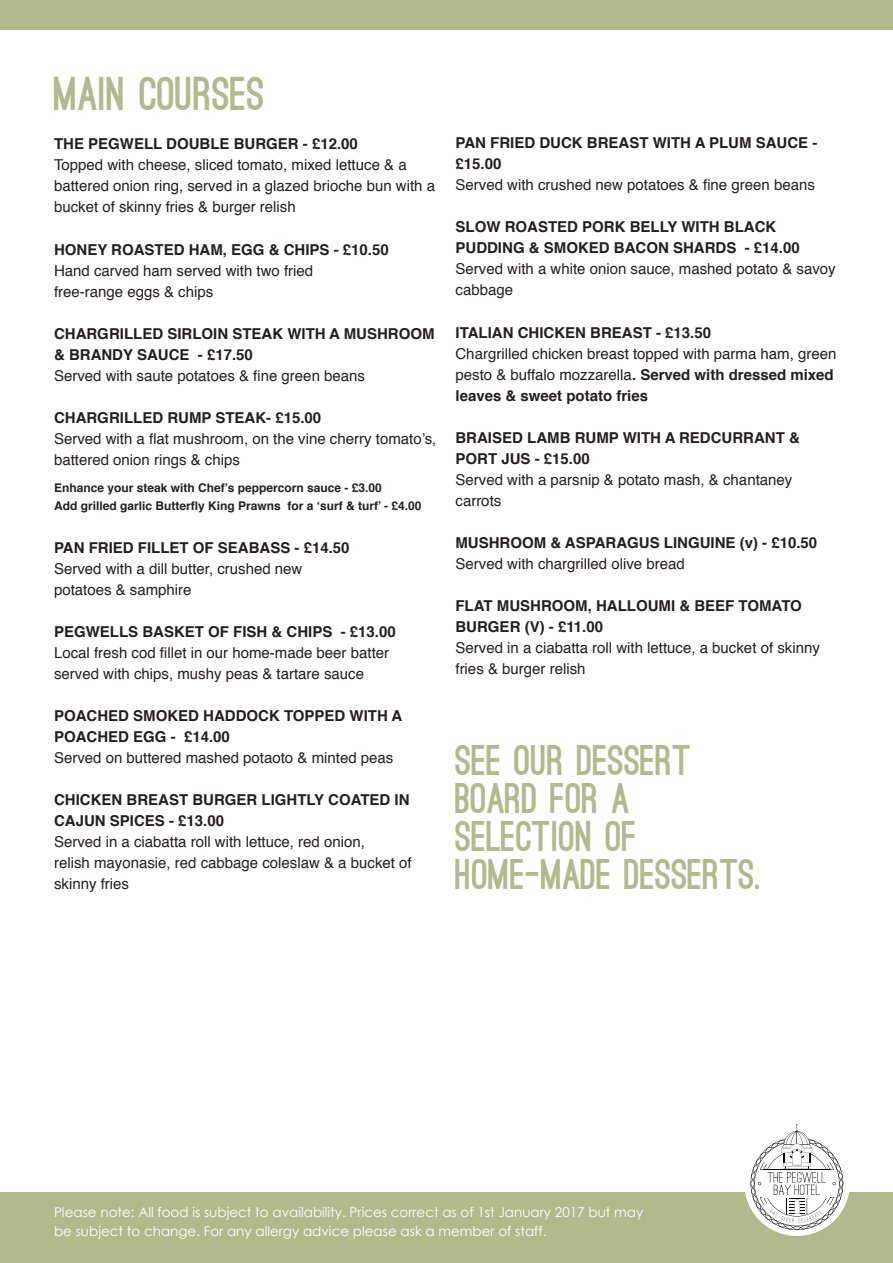
<style>
.page{position:relative;width:893px;height:1263px;background:#fff}
.page>*{position:absolute;margin:0;border:0;box-sizing:border-box;transform-origin:0 0}
.t1{font:900 45px "Ostrich Sans";color:#b1ba8c}
.t2{font:900 40.8px/38px "Ostrich Sans";color:#b1ba8c}
.t3{font:15px/21px "Helvetica";color:#231f20}
.t4{font:700 15px/21px "Helvetica";color:#231f20}
.t5{font:13.5px/19.2px "Century Gothic";color:#fff}
.t6{font:700 12px "Helvetica";color:#231f20}
.s1{font-weight:700}
.s2{font-weight:400}
</style>
<div class="page">
<div style="left:0;top:1193px;width:893px;height:70px;background:#b1ba8c"></div>
<div style="left:0;top:0;width:893px;height:30px;background:#b1ba8c"></div>
<div style="left:744px;top:1130px;width:106px;height:106px;background:#fff;border-radius:50%"></div>
<svg style="left:751px;top:1124px;width:92px;height:106px"></svg>
<p class="t1" style="left:54px;top:77px;width:213px">MAIN COURSES</p>
<p class="t3" style="left:54px;top:134px;width:383px"><span class="s1">THE PEGWELL DOUBLE BURGER - £12.00<br></span>Topped with cheese, sliced tomato, mixed lettuce &amp; a battered onion ring, served in a glazed brioche bun with a bucket of skinny fries &amp; burger relish</p>
<p class="t3" style="left:54px;top:239px;width:336px"><span class="s1">HONEY ROASTED HAM, EGG &amp; CHIPS - £10.50<br></span>Hand carved ham served with two fried<br>free-range eggs &amp; chips</p>
<p class="t4" style="left:54px;top:323px;width:382px">CHARGRILLED SIRLOIN STEAK WITH A MUSHROOM &amp; BRANDY SAUCE - £17.50<br><span class="s2">Served with saute potatoes &amp; fine green beans</span></p>
<p class="t3" style="left:54px;top:408px;width:384px"><span class="s1">CHARGRILLED RUMP STEAK- £15.00<br></span>Served with a flat mushroom, on the vine cherry tomato’s, battered onion rings &amp; chips</p>
<p class="t6" style="left:54px;top:478px;width:329px">Enhance your steak with Chef’s peppercorn sauce - £3.00</p>
<p class="t6" style="left:54px;top:496px;width:369px">Add grilled garlic Butterfly King Prawns for a ‘surf &amp; turf’ - £4.00</p>
<p class="t3" style="left:54px;top:537px;width:297px"><span class="s1">PAN FRIED FILLET OF SEABASS - £14.50<br></span>Served with a dill butter, crushed new potatoes &amp; samphire</p>
<p class="t3" style="left:54px;top:622px;width:343px"><span class="s1">PEGWELLS BASKET OF FISH &amp; CHIPS - £13.00<br></span>Local fresh cod fillet in our home-made beer batter served with chips, mushy peas &amp; tartare sauce</p>
<p class="t4" style="left:54px;top:706px;width:350px">POACHED SMOKED HADDOCK TOPPED WITH A<br>POACHED EGG - £14.00<br><span class="s2">Served on buttered mashed potaoto &amp; minted peas</span></p>
<p class="t3" style="left:54px;top:790px;width:359px"><span class="s1">CHICKEN BREAST BURGER LIGHTLY COATED IN CAJUN SPICES - £13.00<br></span>Served in a ciabatta roll with lettuce, red onion,<br>relish mayonasie, red cabbage coleslaw &amp; a bucket of skinny fries</p>
<p class="t3" style="left:455px;top:133px;width:363px"><span class="s1">PAN FRIED DUCK BREAST WITH A PLUM SAUCE - £15.00<br></span>Served with crushed new potatoes &amp; fine green beans</p>
<p class="t4" style="left:455px;top:217px;width:382px">SLOW ROASTED PORK BELLY WITH BLACK PUDDING &amp; SMOKED BACON SHARDS - £14.00<br><span class="s2">Served with a white onion sauce, mashed potato &amp; savoy cabbage</span></p>
<p class="t4" style="left:455px;top:322px;width:382px">ITALIAN CHICKEN BREAST - £13.50<br><span class="s2">Chargrilled chicken breast topped with parma ham, green pesto &amp; buffalo mozzarella</span>. Served with dressed mixed leaves &amp; sweet potato fries</p>
<p class="t3" style="left:455px;top:427px;width:346px"><span class="s1">BRAISED LAMB RUMP WITH A REDCURRANT &amp;<br>PORT JUS - £15.00<br></span>Served with a parsnip &amp; potato mash, &amp; chantaney carrots</p>
<p class="t4" style="left:455px;top:532px;width:363px">MUSHROOM &amp; ASPARAGUS LINGUINE (v) - £10.50<br><span class="s2">Served with chargrilled olive bread</span></p>
<p class="t3" style="left:455px;top:596px;width:366px"><span class="s1">FLAT MUSHROOM, HALLOUMI &amp; BEEF TOMATO BURGER (V) - £11.00<br></span>Served in a ciabatta roll with lettuce, a bucket of skinny fries &amp; burger relish</p>
<p class="t2" style="left:455px;top:743px;width:309px">SEE OUR DESSERT<br>BOARD FOR A<br>SELECTION OF<br>HOME-MADE DESSERTS.</p>
<p class="t5" style="left:54px;top:1202px;width:591px">Please note: All food is subject to availability. Prices correct as of 1st January 2017 but may be subject to change. For any allergy advice please ask a member of staff.</p>
</div>
